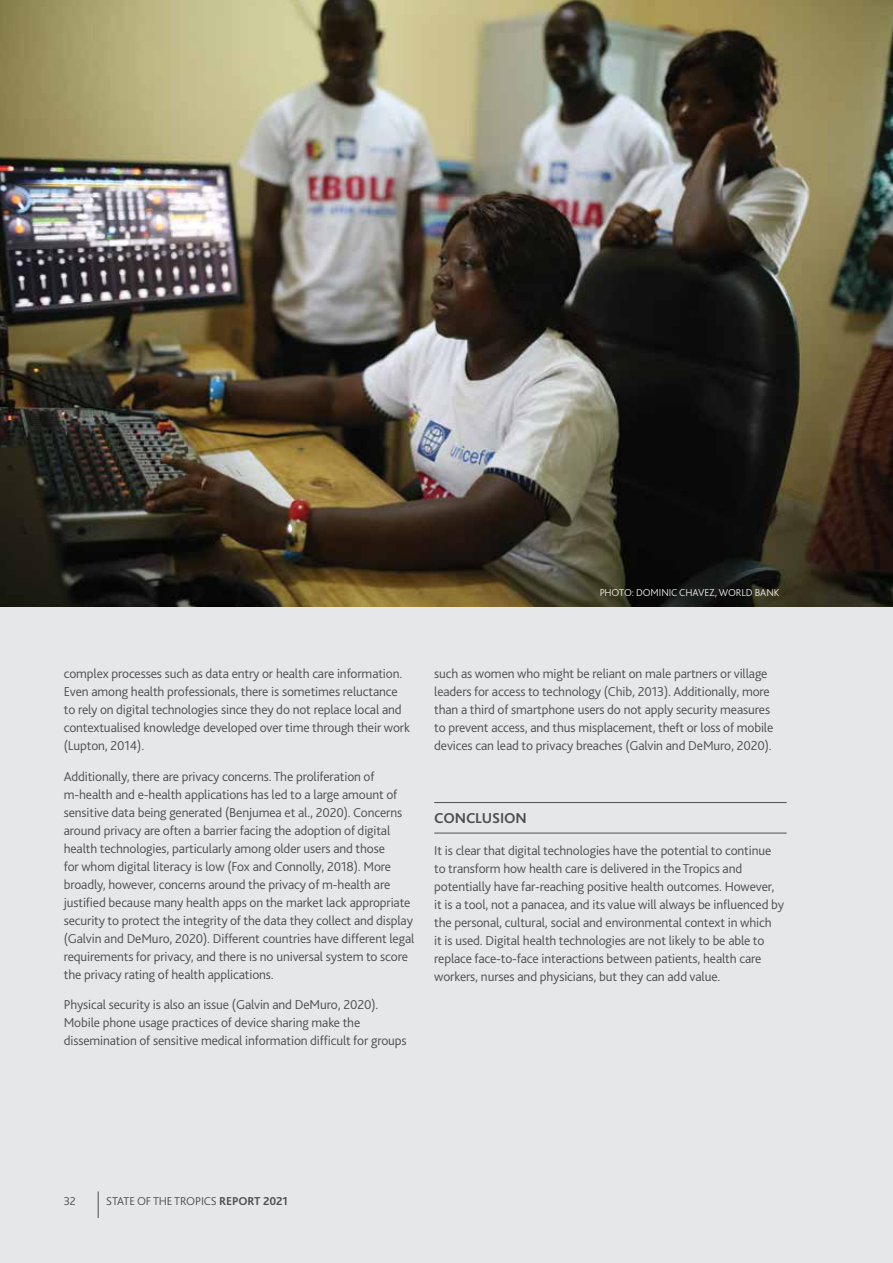
<style>
.page{position:relative;width:893px;height:1263px;background:#e6e7e8}
.page>*{position:absolute;margin:0;border:0;box-sizing:border-box;transform-origin:0 0}
.t1{font:700 15px "Bliss 2";letter-spacing:-.01em;color:#4d4d4f}
.t2{font:300 13.5px/18px "Bliss 2";letter-spacing:-.01em;color:#4d4d4f}
.t3{font:300 12px "Bliss 2";letter-spacing:-.01em;color:#4d4d4f}
.t4{font:300 10.5px "Bliss 2";letter-spacing:-.01em;color:#fff}
.s1{font-weight:700}
</style>
<div class="page">
<svg style="left:98px;top:1191px;width:1px;height:27px"></svg>
<hr style="left:434px;top:802px;width:353px;height:1px;background:#4d4d4f">
<hr style="left:434px;top:833px;width:353px;height:1px;background:#4d4d4f">
<img style="left:0;top:0;width:893px;height:606px">
<p class="t4" style="left:599px;top:586px;width:182px">PHOTO: DOMINIC CHAVEZ, WORLD BANK</p>
<p class="t2" style="left:64px;top:664px;width:348px">complex processes such as data entry or health care information.<br>Even among health professionals, there is sometimes reluctance to rely on digital technologies since they do not replace local and contextualised knowledge developed over time through their work (Lupton, 2014).</p>
<p class="t2" style="left:64px;top:767px;width:352px">Additionally, there are privacy concerns. The proliferation of m-health and e-health applications has led to a large amount of sensitive data being generated (Benjumea et al., 2020). Concerns around privacy are often a barrier facing the adoption of digital health technologies, particularly among older users and those<br>for whom digital literacy is low (Fox and Connolly, 2018). More broadly, however, concerns around the privacy of m-health are justified because many health apps on the market lack appropriate security to protect the integrity of the data they collect and display (Galvin and DeMuro, 2020). Different countries have different legal requirements for privacy, and there is no universal system to score the privacy rating of health applications.</p>
<p class="t2" style="left:64px;top:996px;width:344px">Physical security is also an issue (Galvin and DeMuro, 2020).<br>Mobile phone usage practices of device sharing make the dissemination of sensitive medical information difficult for groups</p>
<p class="t2" style="left:434px;top:664px;width:341px">such as women who might be reliant on male partners or village leaders for access to technology (Chib, 2013). Additionally, more than a third of smartphone users do not apply security measures to prevent access, and thus misplacement, theft or loss of mobile devices can lead to privacy breaches (Galvin and DeMuro, 2020).</p>
<p class="t1" style="left:434px;top:809px;width:94px">CONCLUSION</p>
<p class="t2" style="left:434px;top:841px;width:351px">It is clear that digital technologies have the potential to continue to transform how health care is delivered in the Tropics and potentially have far-reaching positive health outcomes. However, it is a tool, not a panacea, and its value will always be influenced by the personal, cultural, social and environmental context in which<br>it is used. Digital health technologies are not likely to be able to replace face-to-face interactions between patients, health care workers, nurses and physicians, but they can add value.</p>
<p class="t3" style="left:64px;top:1194px;width:13px">32</p>
<p class="t3" style="left:106px;top:1194px;width:183px">STATE OF THE TROPICS <span class="s1">REPORT 2021</span></p>
</div>
